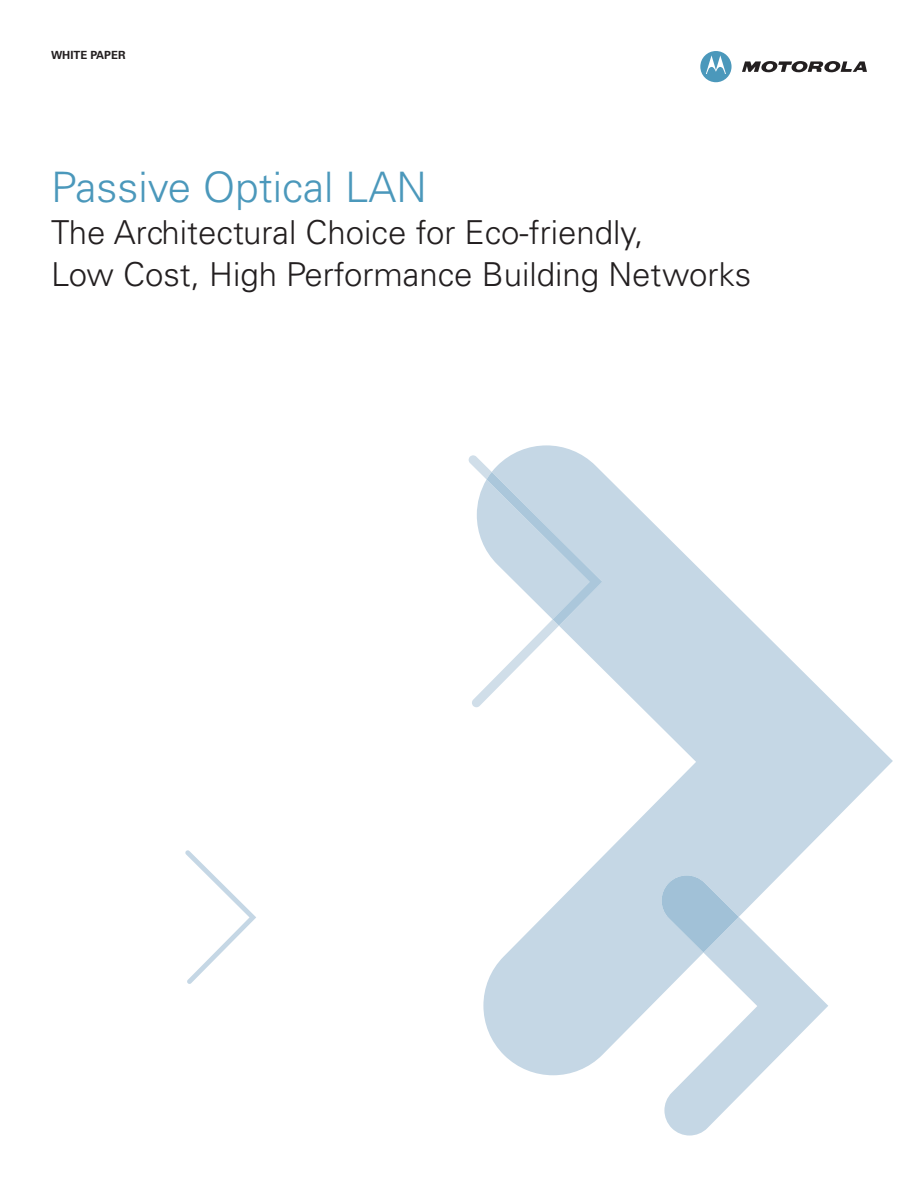
<style>
.page{position:relative;width:918px;height:1188px;background:#fff}
.page>*{position:absolute;margin:0;border:0;box-sizing:border-box;transform-origin:0 0}
.t1{font:300 42px "Univers";color:#4b98bb}
.t2{font:300 33px/42px "Univers";color:#231f20}
.t3{font:700 11.25px "Univers";color:#231f20}
</style>
<div class="page">
<svg style="left:483px;top:445px;width:410px;height:630px"></svg>
<svg style="left:469px;top:455px;width:133px;height:252px"></svg>
<svg style="left:662px;top:875px;width:166px;height:261px"></svg>
<svg style="left:185px;top:850px;width:71px;height:134px"></svg>
<svg style="left:700px;top:51px;width:32px;height:31px"></svg>
<svg style="left:742px;top:61px;width:125px;height:12px"></svg>
<p class="t3" style="left:51px;top:51px;width:76px">WHITE PAPER</p>
<p class="t1" style="left:51px;top:172px;width:377px">Passive Optical LAN</p>
<p class="t2" style="left:51px;top:215px;width:702px">The Architectural Choice for Eco-friendly,<br>Low Cost, High Performance Building Networks</p>
</div>
